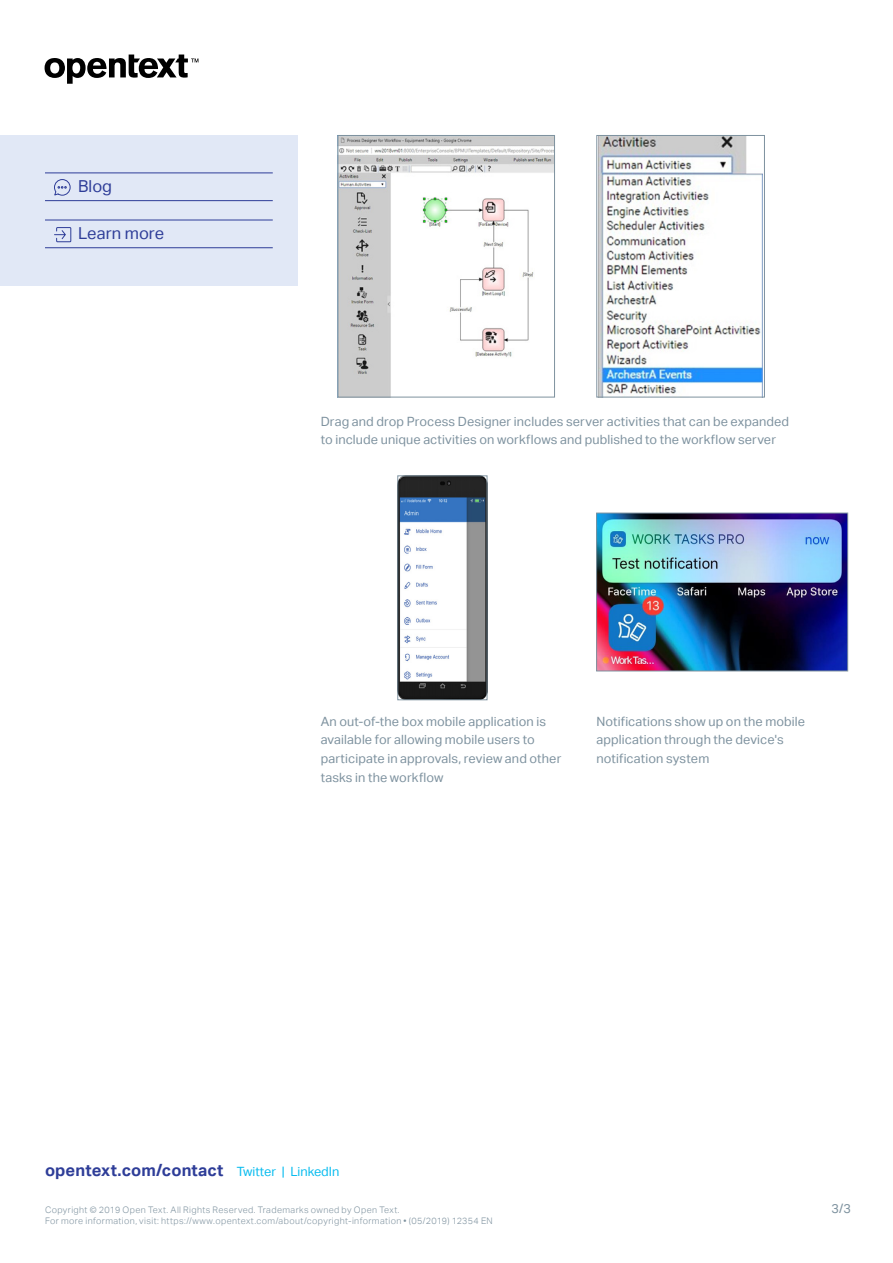
<style>
.page{position:relative;width:893px;height:1263px;background:#fff}
.page>*{position:absolute;margin:0;border:0;box-sizing:border-box;transform-origin:0 0}
.t1{font:700 16.5px "Aktiv Grotesk";letter-spacing:.005em;color:#2e3d98}
.t2{font:16.5px "Aktiv Grotesk";color:#2e3d98}
.t3{font:12.75px/18.8px "Aktiv Grotesk";letter-spacing:.01em;color:#7e929f}
.t4{font:12.75px "Aktiv Grotesk";color:#09bcef}
.t5{font:300 9px "Aktiv Grotesk";letter-spacing:.04em;color:#7e929f}
</style>
<div class="page">
<svg style="left:45px;top:55px;width:153px;height:29px"></svg>
<img style="left:339px;top:137px;width:214px;height:259px">
<div style="left:337px;top:135px;width:218px;height:263px;border:1px solid #7e929f"></div>
<img style="left:598px;top:137px;width:164px;height:259px">
<div style="left:596px;top:135px;width:169px;height:263px;border:1px solid #7e929f"></div>
<img style="left:598px;top:515px;width:248px;height:154px">
<div style="left:596px;top:513px;width:252px;height:158px;border:1px solid #7e929f"></div>
<img style="left:400px;top:478px;width:85px;height:220px">
<div style="left:0;top:135px;width:297px;height:150px;background:#e1e8f6"></div>
<hr style="left:45px;top:173px;width:228px;height:1px;background:#2e3d98">
<hr style="left:45px;top:200px;width:228px;height:1px;background:#2e3d98">
<hr style="left:45px;top:220px;width:228px;height:1px;background:#2e3d98">
<hr style="left:45px;top:247px;width:228px;height:1px;background:#2e3d98">
<svg style="left:54px;top:179px;width:17px;height:17px"></svg>
<svg style="left:54px;top:227px;width:18px;height:16px"></svg>
<p class="t2" style="left:78px;top:177px;width:36px">Blog</p>
<p class="t2" style="left:78px;top:224px;width:88px">Learn more</p>
<p class="t3" style="left:321px;top:412px;width:470px">Drag and drop Process Designer includes server activities that can be expanded to include unique activities on workflows and published to the workflow server</p>
<p class="t3" style="left:321px;top:712px;width:242px">An out-of-the box mobile application is available for allowing mobile users to participate in approvals, review and other tasks in the workflow</p>
<p class="t3" style="left:596px;top:712px;width:210px">Notifications show up on the mobile application through the device's notification system</p>
<p class="t1" style="left:45px;top:1160px;width:180px">opentext.com/contact</p>
<p class="t4" style="left:237px;top:1164px;width:104px">Twitter | LinkedIn</p>
<p class="t5" style="left:45px;top:1205px;width:356px">Copyright © 2019 Open Text. All Rights Reserved. Trademarks owned by Open Text.</p>
<p class="t3" style="left:832px;top:1199px;width:21px">3/3</p>
<p class="t5" style="left:45px;top:1215px;width:449px">For more information, visit: https://www.opentext.com/about/copyright-information • (05/2019) 12354 EN</p>
</div>
